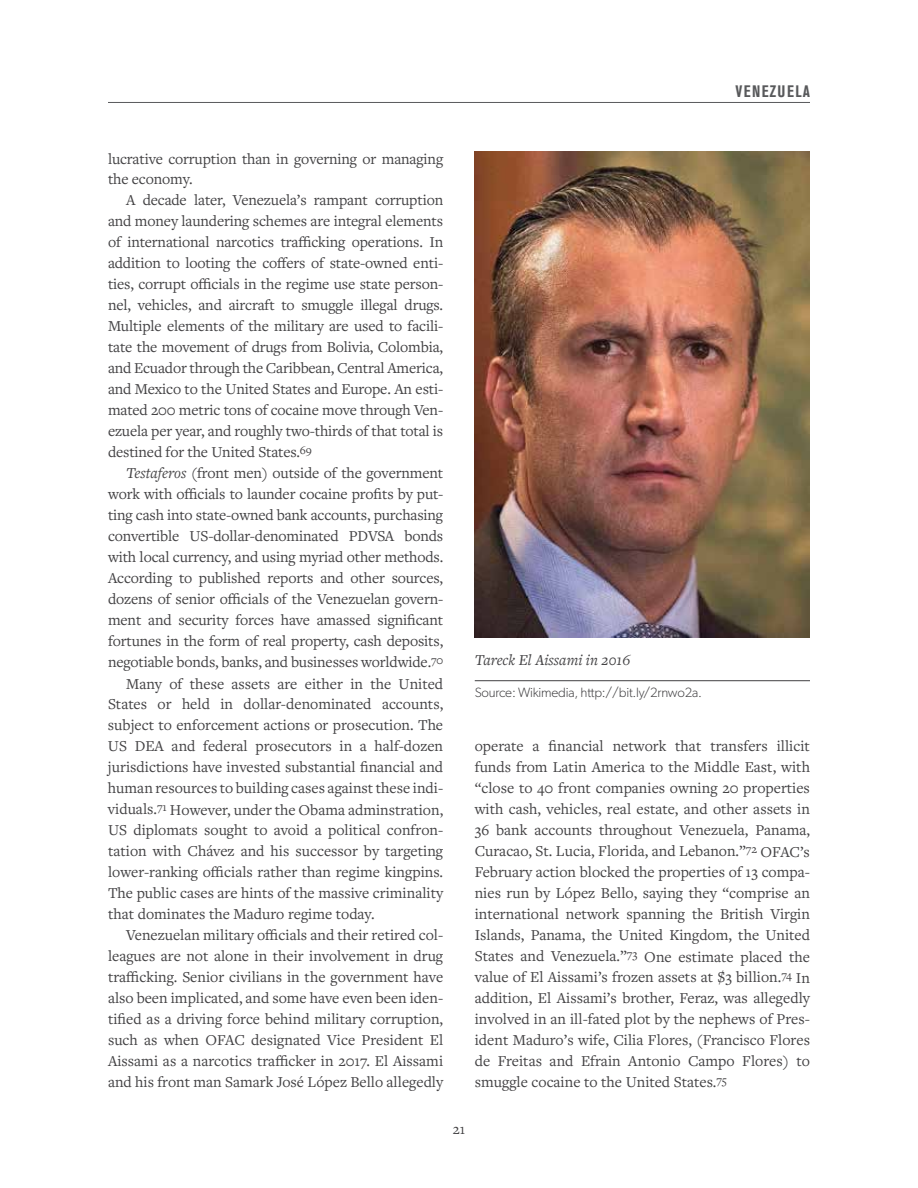
<style>
.page{position:relative;width:918px;height:1188px;background:#fff}
.page>*{position:absolute;margin:0;border:0;box-sizing:border-box;transform-origin:0 0}
.t1{font:700 condensed 16.5px "Akzidenz Grotesk BE";letter-spacing:.08em;color:#58595b}
.t2{font:15.75px/21px "Freight Text Pro";color:#414042;text-align:justify}
.t3{font:italic 15.75px "Freight Text Pro";color:#414042}
.t4{font:15px "Freight Text Pro";color:#414042}
.t5{font:300 13.5px "Gibson";letter-spacing:-.015em;color:#414042}
.s1{font-style:italic}
</style>
<div class="page">
<hr style="left:108px;top:102px;width:702px;height:1px;background:#58595b">
<img style="left:475px;top:151px;width:335px;height:487px">
<hr style="left:475px;top:680px;width:335px;height:1px;background:#414042">
<p class="t1" style="left:736px;top:82px;width:76px">VENEZUELA</p>
<p class="t2" style="left:108px;top:147px;width:337px">lucrative corruption than in governing or managing the economy.</p>
<p class="t2" style="left:108px;top:189px;width:337px;text-indent:18px">A decade later, Venezuela’s rampant corruption and money laundering schemes are integral elements of international narcotics trafficking operations. In addition to looting the coffers of state-owned enti&shy;ties, corrupt officials in the regime use state person&shy;nel, vehicles, and aircraft to smuggle illegal drugs.<br>Multiple elements of the military are used to facili&shy;tate the movement of drugs from Bolivia, Colombia, and Ecuador through the Caribbean, Central America, and Mexico to the United States and Europe. An esti&shy;mated 200 metric tons of cocaine move through Ven&shy;ezuela per year, and roughly two-thirds of that total is destined for the United States.<sup>69</sup></p>
<p class="t2" style="left:126px;top:462px;width:319px"><span class="s1">Testaferos</span> (front men) outside of the government</p>
<p class="t2" style="left:108px;top:483px;width:337px">work with officials to launder cocaine profits by put-</p>
<p class="t2" style="left:108px;top:504px;width:337px">ting cash into state-owned bank accounts, purchasing</p>
<p class="t2" style="left:108px;top:525px;width:337px">convertible US-dollar-denominated PDVSA bonds</p>
<p class="t2" style="left:108px;top:546px;width:337px">with local currency, and using myriad other methods.</p>
<p class="t2" style="left:108px;top:567px;width:337px">According to published reports and other sources,</p>
<p class="t2" style="left:108px;top:588px;width:337px">dozens of senior officials of the Venezuelan govern-</p>
<p class="t2" style="left:108px;top:609px;width:337px">ment and security forces have amassed significant</p>
<p class="t2" style="left:108px;top:630px;width:337px">fortunes in the form of real property, cash deposits,</p>
<p class="t2" style="left:108px;top:651px;width:337px">negotiable bonds, banks, and businesses worldwide.<sup>70</sup></p>
<p class="t2" style="left:126px;top:672px;width:319px">Many of these assets are either in the United</p>
<p class="t2" style="left:108px;top:693px;width:337px">States or held in dollar-denominated accounts,</p>
<p class="t2" style="left:108px;top:714px;width:337px">subject to enforcement actions or prosecution. The</p>
<p class="t2" style="left:108px;top:735px;width:337px">US DEA and federal prosecutors in a half-dozen</p>
<p class="t2" style="left:108px;top:756px;width:337px">jurisdictions have invested substantial financial and</p>
<p class="t2" style="left:108px;top:777px;width:337px">human resources to building cases against these indi-</p>
<p class="t2" style="left:108px;top:798px;width:337px">viduals.<sup>71</sup> However, under the Obama adminstration,</p>
<p class="t2" style="left:108px;top:819px;width:337px">US diplomats sought to avoid a political confron-</p>
<p class="t2" style="left:108px;top:840px;width:337px">tation with Chávez and his successor by targeting</p>
<p class="t2" style="left:108px;top:861px;width:337px">lower-ranking officials rather than regime kingpins.</p>
<p class="t2" style="left:108px;top:882px;width:337px">The public cases are hints of the massive criminality</p>
<p class="t2" style="left:108px;top:903px;width:268px">that dominates the Maduro regime today.</p>
<p class="t2" style="left:126px;top:924px;width:319px">Venezuelan military officials and their retired col-</p>
<p class="t2" style="left:108px;top:945px;width:337px">leagues are not alone in their involvement in drug</p>
<p class="t2" style="left:108px;top:966px;width:337px">trafficking. Senior civilians in the government have</p>
<p class="t2" style="left:108px;top:987px;width:337px">also been implicated, and some have even been iden-</p>
<p class="t2" style="left:108px;top:1008px;width:337px">tified as a driving force behind military corruption,</p>
<p class="t2" style="left:108px;top:1029px;width:337px">such as when OFAC designated Vice President El</p>
<p class="t2" style="left:108px;top:1050px;width:337px">Aissami as a narcotics trafficker in 2017. El Aissami</p>
<p class="t2" style="left:108px;top:1071px;width:337px">and his front man Samark José López Bello allegedly</p>
<p class="t3" style="left:475px;top:649px;width:157px">Tareck El Aissami in 2016</p>
<p class="t5" style="left:475px;top:684px;width:229px">Source: Wikimedia, http://bit.ly/2rnwo2a.</p>
<p class="t2" style="left:475px;top:735px;width:337px">operate a financial network that transfers illicit funds from Latin America to the Middle East, with “close to 40 front companies owning 20 properties with cash, vehicles, real estate, and other assets in 36 bank accounts throughout Venezuela, Panama, Curacao, St. Lucia, Florida, and Lebanon.”<sup>72</sup> OFAC’s February action blocked the properties of 13 compa&shy;nies run by López Bello, saying they “comprise an international network spanning the British Virgin Islands, Panama, the United Kingdom, the United States and Venezuela.”<sup>73</sup> One estimate placed the value of El Aissami’s frozen assets at $3 billion.<sup>74</sup> In addition, El Aissami’s brother, Feraz, was allegedly involved in an ill-fated plot by the nephews of Pres&shy;ident Maduro’s wife, Cilia Flores, (Francisco Flores de Freitas and Efrain Antonio Campo Flores) to smuggle cocaine to the United States.<sup>75</sup></p>
<p class="t4" style="left:453px;top:1119px;width:14px">21</p>
</div>
